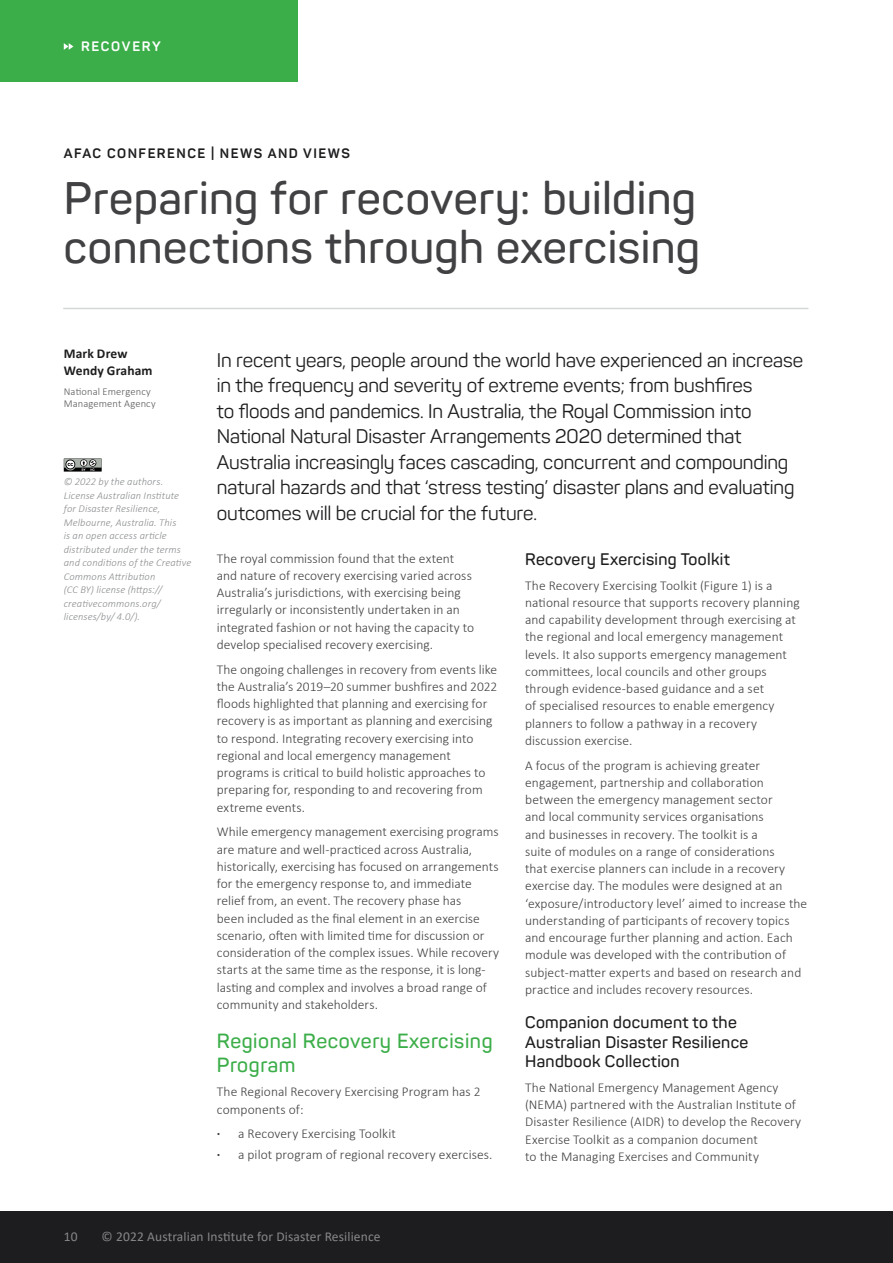
<style>
.page{position:relative;width:893px;height:1263px;background:#fff}
.page>*{position:absolute;margin:0;border:0;box-sizing:border-box;transform-origin:0 0}
.t1{font:600 45px/49.5px "Panton";letter-spacing:.01em;color:#414042}
.t2{font:600 20.25px/24px "Panton";letter-spacing:.03em;color:#3cae49}
.t3{font:19.5px/25.5px "Panton";letter-spacing:-.005em;color:#1d1d1f}
.t4{font:600 16.5px/19.5px "Panton";letter-spacing:.02em;color:#1d1d1f}
.t5{font:300 13.5px/17.2px "Calibri";letter-spacing:.005em;color:#414042}
.t6{font:13.5px "Calibri";letter-spacing:.01em;color:#868788}
.t7{font:700 13.5px "Panton";letter-spacing:.11em;color:#1d1d1f}
.t8{font:700 13.5px "Panton";letter-spacing:.11em;color:#fff}
.t9{font:700 13.5px/16.5px "Calibri";letter-spacing:.01em;color:#1d1d1f}
.t10{font:italic 300 10.5px/13.5px "Calibri";letter-spacing:.01em;color:#8a8c8e}
.t11{font:300 10.5px/12px "Calibri";letter-spacing:.015em;color:#58595b}
.s1{font-weight:700}
</style>
<div class="page">
<div style="left:0;top:1212px;width:893px;height:51px;background:#1d1d1f"></div>
<hr style="left:64px;top:308px;width:744px;height:1px;background:#d2d8d6">
<div style="left:0;top:0;width:298px;height:81px;background:#3cae49"></div>
<svg style="left:64px;top:43px;width:9px;height:7px"></svg>
<svg style="left:64px;top:458px;width:38px;height:14px"></svg>
<p class="t8" style="left:81px;top:38px;width:131px">N WS AND VIEWS</p>
<p class="t8" style="left:81px;top:38px;width:81px">RECOVERY</p>
<p class="t7" style="left:64px;top:145px;width:288px">AFAC CONFERENCE | NEWS AND VIEWS</p>
<h1 class="t1" style="left:64px;top:173px;width:638px">Preparing for recovery: building connections through exercising</h1>
<p class="t9" style="left:64px;top:345px;width:90px">Mark Drew<br>Wendy Graham</p>
<p class="t11" style="left:64px;top:386px;width:93px">National Emergency<br>Management Agency</p>
<p class="t10" style="left:64px;top:475px;width:129px">© 2022 by the authors.<br>License Australian Institute for Disaster Resilience,<br>Melbourne, Australia. This<br>is an open access article distributed under the terms and conditions of the Creative<br>Commons Attribution<br>(CC BY) license (https:// creativecommons.org/ licenses/by/ 4.0/).</p>
<p class="t3" style="left:217px;top:347px;width:588px">In recent years, people around the world have experienced an increase in the frequency and severity of extreme events; from bushfires<br>to floods and pandemics. In Australia, the Royal Commission into National Natural Disaster Arrangements 2020 determined that Australia increasingly faces cascading, concurrent and compounding natural hazards and that ‘stress testing’ disaster plans and evaluating outcomes will be crucial for the future.</p>
<p class="t5" style="left:217px;top:549px;width:259px">The royal commission found that the extent and nature of recovery exercising varied across Australia’s jurisdictions, with exercising being irregularly or inconsistently undertaken in an integrated fashion or not having the capacity to develop specialised recovery exercising.</p>
<p class="t5" style="left:217px;top:660px;width:282px">The ongoing challenges in recovery from events like the Australia’s 2019–20 summer bushfires and 2022 floods highlighted that planning and exercising for recovery is as important as planning and exercising to respond. Integrating recovery exercising into regional and local emergency management programs is critical to build holistic approaches to preparing for, responding to and recovering from extreme events.</p>
<p class="t5" style="left:217px;top:823px;width:284px">While emergency management exercising programs are mature and well-practiced across Australia, historically, exercising has focused on arrangements for the emergency response to, and immediate relief from, an event. The recovery phase has<br>been included as the final element in an exercise scenario, often with limited time for discussion or consideration of the complex issues. While recovery starts at the same time as the response, it is long&shy;lasting and complex and involves a broad range of community and stakeholders.</p>
<h2 class="t2" style="left:217px;top:1028px;width:277px">Regional Recovery Exercising<br>Program</h2>
<p class="t5" style="left:217px;top:1083px;width:265px">The Regional Recovery Exercising Program has 2 components of:</p>
<p class="t5" style="left:217px;top:1123px;width:277px;line-height:20.4px"><span class="s1">·</span> a Recovery Exercising Toolkit<br><span class="s1">·</span> a pilot program of regional recovery exercises.</p>
<p class="t4" style="left:525px;top:549px;width:206px">Recovery Exercising Toolkit</p>
<p class="t5" style="left:525px;top:576px;width:276px">The Recovery Exercising Toolkit (Figure 1) is a national resource that supports recovery planning and capability development through exercising at the regional and local emergency management levels. It also supports emergency management committees, local councils and other groups through evidence-based guidance and a set<br>of specialised resources to enable emergency planners to follow a pathway in a recovery discussion exercise.</p>
<p class="t5" style="left:525px;top:756px;width:284px">A focus of the program is achieving greater engagement, partnership and collaboration between the emergency management sector<br>and local community services organisations<br>and businesses in recovery. The toolkit is a<br>suite of modules on a range of considerations<br>that exercise planners can include in a recovery exercise day. The modules were designed at an ‘exposure/introductory level’ aimed to increase the understanding of participants of recovery topics and encourage further planning and action. Each module was developed with the contribution of subject-matter experts and based on research and practice and includes recovery resources.</p>
<p class="t4" style="left:525px;top:1012px;width:225px">Companion document to the<br>Australian Disaster Resilience<br>Handbook Collection</p>
<p class="t5" style="left:525px;top:1079px;width:278px">The National Emergency Management Agency (NEMA) partnered with the Australian Institute of Disaster Resilience (AIDR) to develop the Recovery Exercise Toolkit as a companion document<br>to the Managing Exercises and Community</p>
<p class="t6" style="left:64px;top:1227px;width:15px">10</p>
<p class="t6" style="left:102px;top:1227px;width:280px">© 2022 Australian Institute for Disaster Resilience</p>
</div>
